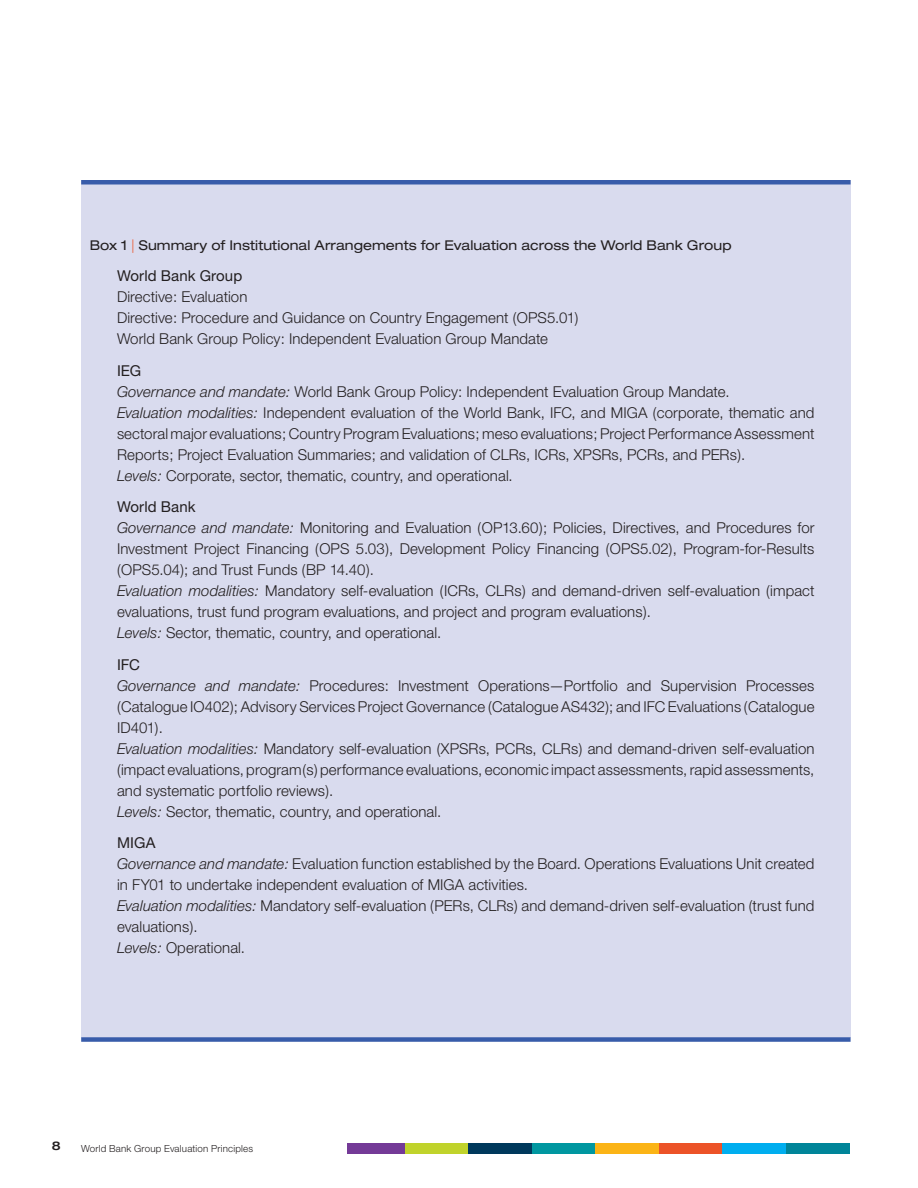
<style>
.page{position:relative;width:918px;height:1188px;background:#fff}
.page>*{position:absolute;margin:0;border:0;box-sizing:border-box;transform-origin:0 0}
.Box_text{font:300 15px/21px "Helvetica Neue";letter-spacing:.005em;color:#231f20;text-align:justify}
.Box_text-2{font:15px "Helvetica Neue";letter-spacing:.005em;color:#231f20}
.Box_title{font:expanded 13.5px "Helvetica Neue";letter-spacing:.005em;color:#231f20}
.t1{font:500 expanded 12px "Helvetica Neue";color:#231f20}
.t2{font:300 9.75px "Helvetica Neue";letter-spacing:.02em;color:#231f20}
.s1{font-weight:300;font-stretch:normal;color:#ec5328}
.s2{font-style:italic}
</style>
<div class="page">
<div style="left:347px;top:1143px;width:58px;height:11px;background:#743a97"></div>
<div style="left:405px;top:1143px;width:63px;height:11px;background:#c0d32b"></div>
<div style="left:468px;top:1143px;width:64px;height:11px;background:#00395c"></div>
<div style="left:532px;top:1143px;width:64px;height:11px;background:#0097a0"></div>
<div style="left:596px;top:1143px;width:63px;height:11px;background:#fbb416"></div>
<div style="left:659px;top:1143px;width:64px;height:11px;background:#ec5328"></div>
<div style="left:723px;top:1143px;width:63px;height:11px;background:#00aeef"></div>
<div style="left:786px;top:1143px;width:64px;height:11px;background:#008599"></div>
<div style="left:81px;top:180px;width:769px;height:857px;background:#d9dbee"></div>
<div style="left:81px;top:1037px;width:770px;height:5px;background:#385caa"></div>
<hr style="left:81px;top:180px;width:770px;height:4px;background:#385caa">
<p class="Box_title" style="left:90px;top:237px;width:643px">Box 1 <span class="s1">|</span> Summary of Institutional Arrangements for Evaluation across the World Bank Group</p>
<p class="Box_text-2" style="left:117px;top:267px;width:127px">World Bank Group</p>
<p class="Box_text" style="left:117px;top:286px;width:132px">Directive: Evaluation</p>
<p class="Box_text" style="left:117px;top:307px;width:463px">Directive: Procedure and Guidance on Country Engagement (OPS5.01)</p>
<p class="Box_text" style="left:117px;top:328px;width:433px">World Bank Group Policy: Independent Evaluation Group Mandate</p>
<p class="Box_text-2" style="left:117px;top:361px;width:26px">IEG</p>
<p class="Box_text" style="left:117px;top:380px;width:614px"><span class="s2">Governance and mandate:</span> World Bank Group Policy: Independent Evaluation Group Mandate.</p>
<p class="Box_text" style="left:117px;top:401px;width:699px"><span class="s2">Evaluation modalities:</span> Independent evaluation of the World Bank, IFC, and MIGA (corporate, thematic and sectoral major evaluations; Country Program Evaluations; meso evaluations; Project Performance Assessment Reports; Project Evaluation Summaries; and validation of CLRs, ICRs, XPSRs, PCRs, and PERs).</p>
<p class="Box_text" style="left:117px;top:464px;width:397px"><span class="s2">Levels:</span> Corporate, sector, thematic, country, and operational.</p>
<p class="Box_text-2" style="left:117px;top:498px;width:80px">World Bank</p>
<p class="Box_text" style="left:117px;top:517px;width:699px"><span class="s2">Governance and mandate:</span> Monitoring and Evaluation (OP13.60); Policies, Directives, and Procedures for Investment Project Financing (OPS 5.03), Development Policy Financing (OPS5.02), Program-for-Results (OPS5.04); and Trust Funds (BP 14.40).</p>
<p class="Box_text" style="left:117px;top:580px;width:699px"><span class="s2">Evaluation modalities:</span> Mandatory self-evaluation (ICRs, CLRs) and demand-driven self-evaluation (impact evaluations, trust fund program evaluations, and project and program evaluations).</p>
<p class="Box_text" style="left:117px;top:622px;width:326px"><span class="s2">Levels:</span> Sector, thematic, country, and operational.</p>
<p class="Box_text-2" style="left:117px;top:655px;width:25px">IFC</p>
<p class="Box_text" style="left:117px;top:674px;width:699px"><span class="s2">Governance and mandate:</span> Procedures: Investment Operations—Portfolio and Supervision Processes (Catalogue IO402); Advisory Services Project Governance (Catalogue AS432); and IFC Evaluations (Catalogue ID401).</p>
<p class="Box_text" style="left:117px;top:737px;width:699px"><span class="s2">Evaluation modalities:</span> Mandatory self-evaluation (XPSRs, PCRs, CLRs) and demand-driven self-evaluation (impact evaluations, program(s) performance evaluations, economic impact assessments, rapid assessments, and systematic portfolio reviews).</p>
<p class="Box_text" style="left:117px;top:800px;width:326px"><span class="s2">Levels:</span> Sector, thematic, country, and operational.</p>
<p class="Box_text-2" style="left:117px;top:834px;width:40px">MIGA</p>
<p class="Box_text" style="left:117px;top:853px;width:699px"><span class="s2">Governance and mandate:</span> Evaluation function established by the Board. Operations Evaluations Unit created in FY01 to undertake independent evaluation of MIGA activities.</p>
<p class="Box_text" style="left:117px;top:895px;width:699px"><span class="s2">Evaluation modalities:</span> Mandatory self-evaluation (PERs, CLRs) and demand-driven self-evaluation (trust fund evaluations).</p>
<p class="Box_text" style="left:117px;top:937px;width:129px"><span class="s2">Levels:</span> Operational.</p>
<p class="t1" style="left:52px;top:1139px;width:10px">8</p>
<p class="t2" style="left:81px;top:1142px;width:174px">World Bank Group Evaluation Principles</p>
</div>
